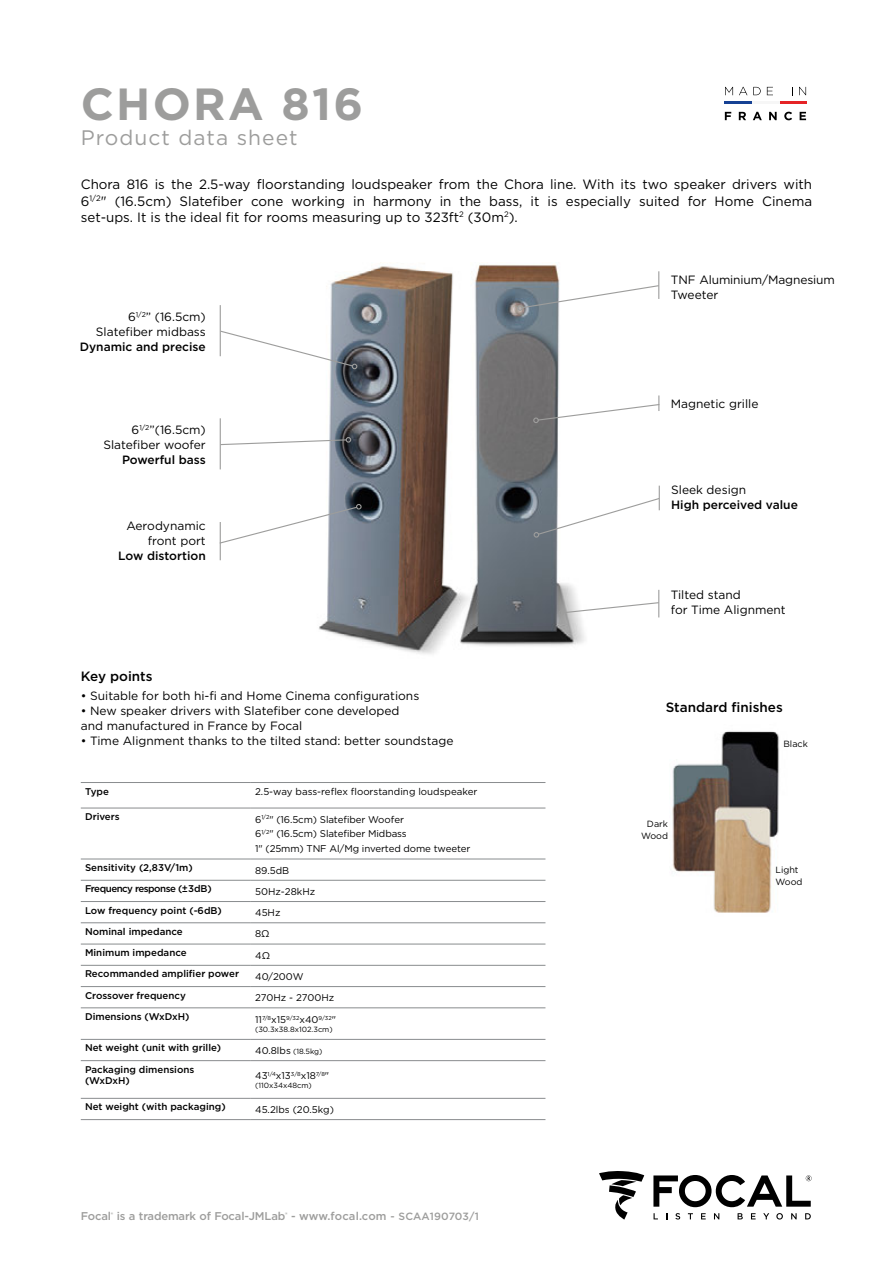
<style>
.page{position:relative;width:893px;height:1263px;background:#fff}
.page>*{position:absolute;margin:0;border:0;box-sizing:border-box;transform-origin:0 0}
.t1{font:700 45px "Gotham";letter-spacing:.05em;color:#9d9d9c}
.t2{font:21px "Gotham";letter-spacing:.05em;color:#9d9d9c}
.t3{font:13.5px/16.2px "Gotham";color:#000;text-align:justify}
.t4{font:500 13.5px "Gotham";color:#000}
.t5{font:12px/15px "Gotham";color:#000;text-align:right}
.t6{font:500 12px "Gotham";color:#000}
.Normal_e{font:500 11.25px "Gotham";letter-spacing:-.015em;color:#9d9d9c}
.t7{font:500 9.75px "Gotham";color:#000}
.t8{font:9.75px "Gotham";letter-spacing:-.005em;color:#000}
.t9{font:500 9.75px "Gotham";letter-spacing:-.05em;color:#000}
.t10{font:9px/12px "Gotham";color:#000}
.t11{font:7.5px "Gotham";color:#000}
.t12{font:5.7px "Gotham";color:#000}
.s1{font-size:9.75px}
.s2{font-size:10.5px}
</style>
<div class="page">
<img style="left:319px;top:262px;width:266px;height:392px">
<svg style="left:675px;top:1213px;width:5px;height:6px"></svg>
<svg style="left:688px;top:1213px;width:5px;height:6px"></svg>
<svg style="left:701px;top:1213px;width:5px;height:6px"></svg>
<svg style="left:714px;top:1213px;width:5px;height:6px"></svg>
<svg style="left:738px;top:1213px;width:5px;height:6px"></svg>
<svg style="left:751px;top:1213px;width:5px;height:6px"></svg>
<svg style="left:763px;top:1213px;width:6px;height:6px"></svg>
<svg style="left:776px;top:1213px;width:7px;height:6px"></svg>
<svg style="left:791px;top:1213px;width:6px;height:6px"></svg>
<svg style="left:805px;top:1213px;width:6px;height:6px"></svg>
<svg style="left:653px;top:1175px;width:158px;height:32px"></svg>
<svg style="left:599px;top:1171px;width:45px;height:48px"></svg>
<hr style="left:220px;top:305px;width:1px;height:51px;background:#9d9d9c">
<hr style="left:220px;top:418px;width:1px;height:51px;background:#9d9d9c">
<hr style="left:220px;top:522px;width:1px;height:38px;background:#9d9d9c">
<svg style="left:220px;top:330px;width:137px;height:39px"></svg>
<svg style="left:220px;top:437px;width:131px;height:9px"></svg>
<svg style="left:219px;top:504px;width:143px;height:40px"></svg>
<svg style="left:558px;top:590px;width:101px;height:27px"></svg>
<svg style="left:533px;top:395px;width:127px;height:28px"></svg>
<svg style="left:534px;top:486px;width:126px;height:52px"></svg>
<svg style="left:517px;top:271px;width:142px;height:40px"></svg>
<img style="left:672px;top:731px;width:107px;height:182px">
<svg style="left:725px;top:87px;width:8px;height:8px"></svg>
<svg style="left:739px;top:87px;width:8px;height:8px"></svg>
<svg style="left:753px;top:87px;width:8px;height:8px"></svg>
<svg style="left:767px;top:87px;width:6px;height:8px"></svg>
<svg style="left:799px;top:87px;width:7px;height:8px"></svg>
<svg style="left:725px;top:112px;width:6px;height:8px"></svg>
<svg style="left:739px;top:112px;width:7px;height:8px"></svg>
<svg style="left:753px;top:112px;width:9px;height:8px"></svg>
<svg style="left:769px;top:112px;width:8px;height:8px"></svg>
<svg style="left:784px;top:112px;width:8px;height:8px"></svg>
<svg style="left:800px;top:112px;width:6px;height:8px"></svg>
<hr style="left:725px;top:102px;width:27px;height:2px;background:#164194">
<hr style="left:779px;top:102px;width:27px;height:2px;background:#e52326">
<hr style="left:752px;top:102px;width:27px;height:2px;background:#f6f6f6">
<hr style="left:81px;top:782px;width:170px;height:1px;background:#898c8e">
<hr style="left:251px;top:782px;width:294px;height:1px;background:#898c8e">
<hr style="left:81px;top:808px;width:170px;height:1px;background:#898c8e">
<hr style="left:251px;top:808px;width:294px;height:1px;background:#898c8e">
<hr style="left:81px;top:859px;width:170px;height:1px;background:#898c8e">
<hr style="left:251px;top:859px;width:294px;height:1px;background:#898c8e">
<hr style="left:81px;top:880px;width:170px;height:1px;background:#898c8e">
<hr style="left:251px;top:880px;width:294px;height:1px;background:#898c8e">
<hr style="left:81px;top:901px;width:170px;height:1px;background:#898c8e">
<hr style="left:251px;top:901px;width:294px;height:1px;background:#898c8e">
<hr style="left:81px;top:922px;width:170px;height:1px;background:#898c8e">
<hr style="left:251px;top:922px;width:294px;height:1px;background:#898c8e">
<hr style="left:81px;top:944px;width:170px;height:1px;background:#898c8e">
<hr style="left:251px;top:944px;width:294px;height:1px;background:#898c8e">
<hr style="left:81px;top:965px;width:170px;height:1px;background:#898c8e">
<hr style="left:251px;top:965px;width:294px;height:1px;background:#898c8e">
<hr style="left:81px;top:986px;width:170px;height:1px;background:#898c8e">
<hr style="left:251px;top:986px;width:294px;height:1px;background:#898c8e">
<hr style="left:81px;top:1007px;width:170px;height:1px;background:#898c8e">
<hr style="left:251px;top:1007px;width:294px;height:1px;background:#898c8e">
<hr style="left:81px;top:1039px;width:170px;height:1px;background:#898c8e">
<hr style="left:251px;top:1039px;width:294px;height:1px;background:#898c8e">
<hr style="left:81px;top:1060px;width:170px;height:1px;background:#898c8e">
<hr style="left:251px;top:1060px;width:294px;height:1px;background:#898c8e">
<hr style="left:81px;top:1098px;width:170px;height:1px;background:#898c8e">
<hr style="left:251px;top:1098px;width:294px;height:1px;background:#898c8e">
<hr style="left:81px;top:1119px;width:170px;height:1px;background:#898c8e">
<hr style="left:251px;top:1119px;width:294px;height:1px;background:#898c8e">
<p class="t1" style="left:81px;top:74px;width:284px">CHORA 816</p>
<p class="t2" style="left:81px;top:124px;width:218px">Product data sheet</p>
<p class="t3" style="left:81px;top:176px;width:733px">Chora 816 is the 2.5-way floorstanding loudspeaker from the Chora line. With its two speaker drivers with 6<sup>1/2</sup>" (16.5cm) Slatefiber cone working in harmony in the bass, it is especially suited for Home Cinema set-ups. It is the ideal fit for rooms measuring up to 323ft<sup>2</sup> (30m<sup>2</sup>).</p>
<p class="t5" style="left:96px;top:309px;width:111px">6<sup>1/2</sup>” (16.5cm)<br>Slatefiber midbass</p>
<p class="t6" style="left:80px;top:339px;width:128px">Dynamic and precise</p>
<p class="t5" style="left:103px;top:422px;width:104px">6<sup>1/2</sup>”(16.5cm)<br>Slatefiber woofer</p>
<p class="t6" style="left:122px;top:452px;width:85px">Powerful bass</p>
<p class="t5" style="left:126px;top:518px;width:81px">Aerodynamic front port</p>
<p class="t6" style="left:118px;top:548px;width:89px">Low distortion</p>
<p class="t4" style="left:81px;top:667px;width:73px">Key points</p>
<p class="t5" style="left:81px;top:688px;width:340px">• Suitable for both hi-fi and Home Cinema configurations</p>
<p class="t5" style="left:81px;top:703px;width:320px;text-align:left">• New speaker drivers with Slatefiber cone developed and manufactured in France by Focal</p>
<p class="t5" style="left:81px;top:733px;width:374px">• Time Alignment thanks to the tilted stand: better soundstage</p>
<p class="t7" style="left:85px;top:785px;width:25px">Type</p>
<p class="t8" style="left:255px;top:785px;width:224px">2.5-way bass-reflex floorstanding loudspeaker</p>
<p class="t7" style="left:85px;top:810px;width:36px">Drivers</p>
<p class="t8" style="left:255px;top:813px;width:150px">6<sup>1/2</sup>" (16.5cm) Slatefiber Woofer</p>
<p class="t8" style="left:255px;top:828px;width:153px">6<sup>1/2</sup>" (16.5cm) Slatefiber Midbass</p>
<p class="t8" style="left:255px;top:842px;width:217px">1" (25mm) TNF Al/Mg inverted dome tweeter</p>
<p class="t7" style="left:85px;top:861px;width:109px">Sensitivity (2,83V/1m)</p>
<p class="t8" style="left:255px;top:864px;width:36px">89.5dB</p>
<p class="t9" style="left:85px;top:882px;width:128px">Frequency response (±3dB)</p>
<p class="t8" style="left:255px;top:885px;width:62px">50Hz-28kHz</p>
<p class="t7" style="left:85px;top:904px;width:138px">Low frequency point (-6dB)</p>
<p class="t8" style="left:255px;top:906px;width:27px">45Hz</p>
<p class="t7" style="left:85px;top:925px;width:99px">Nominal impedance</p>
<p class="t8" style="left:255px;top:928px;width:16px">8Ω</p>
<p class="t7" style="left:85px;top:946px;width:103px">Minimum impedance</p>
<p class="t8" style="left:255px;top:949px;width:17px">4Ω</p>
<p class="t7" style="left:85px;top:967px;width:156px">Recommanded amplifier power</p>
<p class="t8" style="left:255px;top:970px;width:50px">40/200W</p>
<p class="t7" style="left:85px;top:989px;width:102px">Crossover frequency</p>
<p class="t8" style="left:255px;top:991px;width:81px">270Hz - 2700Hz</p>
<p class="t7" style="left:85px;top:1010px;width:106px">Dimensions (WxDxH)</p>
<p class="t12" style="left:255px;top:1014px;width:82px"><span class="s1">11</span>7/8<span class="s1">x15</span>9/32<span class="s1">x40</span>9/32<span class="s1">"</span></p>
<p class="t11" style="left:255px;top:1024px;width:79px">(30.3x38.8x102.3cm)</p>
<p class="t7" style="left:85px;top:1041px;width:137px">Net weight (unit with grille)</p>
<p class="t11" style="left:255px;top:1046px;width:69px"><span class="s1">40.8lbs</span> (18.5kg)</p>
<p class="t7" style="left:85px;top:1063px;width:111px">Packaging dimensions</p>
<p class="t7" style="left:85px;top:1074px;width:46px">(WxDxH)</p>
<p class="t8" style="left:255px;top:1069px;width:76px">43<sup>1/4</sup>x13<sup>3/8</sup>x18<sup>7/8</sup>"</p>
<p class="t11" style="left:255px;top:1080px;width:58px">(110x34x48cm)</p>
<p class="t7" style="left:85px;top:1100px;width:142px">Net weight (with packaging)</p>
<p class="t8" style="left:255px;top:1103px;width:80px">45.2lbs (20.5kg)</p>
<p class="Normal_e" style="left:81px;top:1209px;width:400px">Focal<sup>®</sup> is a trademark of Focal-JMLab<sup>®</sup> - www.focal.com <span class="s2">- SCAA190703/1</span></p>
<p class="t5" style="left:671px;top:272px;width:166px">TNF Aluminium/Magnesium</p>
<p class="t5" style="left:671px;top:287px;width:49px">Tweeter</p>
<p class="t5" style="left:671px;top:396px;width:89px">Magnetic grille</p>
<p class="t5" style="left:671px;top:481px;width:77px">Sleek design</p>
<p class="t6" style="left:671px;top:496px;width:128px">High perceived value</p>
<p class="t5" style="left:671px;top:587px;width:116px;text-align:left">Tilted stand<br>for Time Alignment</p>
<p class="t4" style="left:666px;top:698px;width:119px">Standard finishes</p>
<p class="t10" style="left:641px;top:818px;width:28px;text-align:right">Dark<br>Wood</p>
<p class="t10" style="left:783px;top:738px;width:26px">Black</p>
<p class="t10" style="left:775px;top:863px;width:28px">Light<br>Wood</p>
</div>
